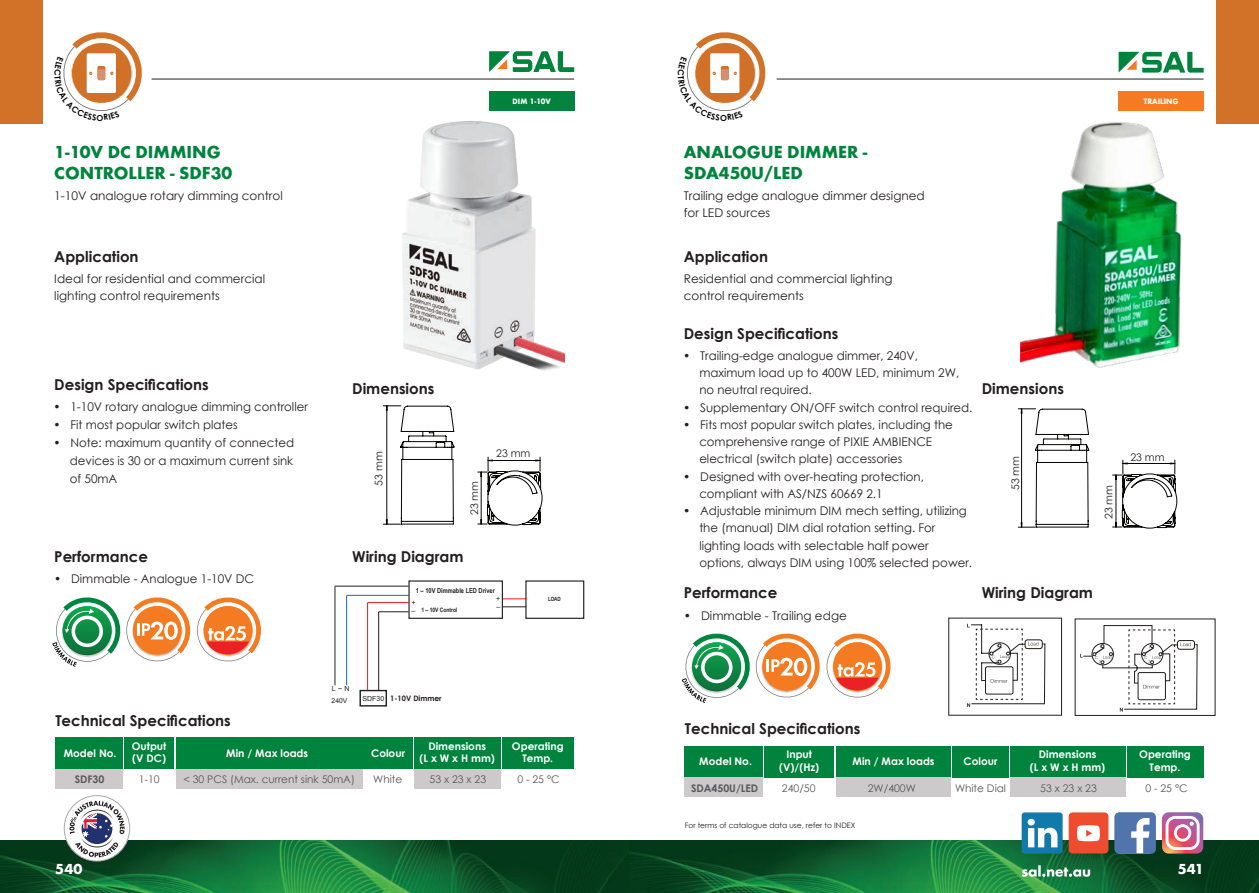
<style>
.page{position:relative;width:1259px;height:893px;background:#fff}
.page>*{position:absolute;margin:0;border:0;box-sizing:border-box;transform-origin:0 0}
.t1{font:18px/21px "Futura T Bold";color:#00843d}
.t2{font:700 15px "Century Gothic";color:#231f20}
.t3{font:15px "Futura T Bold";letter-spacing:.005em;color:#fff}
.t4{font:12px/17.2px "Century Gothic";color:#231f20}
.t5{font:700 10.5px/12.6px "Century Gothic";color:#fff;text-align:center}
.t6{font:10.5px "Century Gothic";color:#57585a}
.t7{font:10.5px "Century Gothic";color:#231f20}
.t8{font:700 10.5px "Century Gothic";color:#57585a}
.t9{font:700 8.25px "Century Gothic";color:#040503}
.t10{font:7.5px "Century Gothic";color:#231f20}
.t11{font:700 7.5px "Century Gothic";color:#231f20}
.t12{font:700 7.2px "Futura";color:#fff;scale:.95 1}
.t13{font:7.05px/7.8px "Arial";color:#231f20}
.t14{font:700 6.9px "Arial Narrow";color:#231f20}
.t15{font:6.75px "Arial";color:#231f20}
.t16{font:700 6.15px "Arial Narrow";color:#231f20}
.t17{font:700 5.85px "Arial Narrow";color:#231f20;scale:.95 1}
.s1{font-size:6.75px}
</style>
<div class="page">
<img style="left:402px;top:121px;width:163px;height:250px">
<div style="left:414px;top:737px;width:87px;height:32px;background:#00843d"></div>
<div style="left:502px;top:737px;width:72px;height:32px;background:#00843d"></div>
<div style="left:55px;top:737px;width:68px;height:32px;background:#00843d"></div>
<div style="left:125px;top:737px;width:49px;height:32px;background:#00843d"></div>
<div style="left:176px;top:737px;width:186px;height:32px;background:#00843d"></div>
<div style="left:364px;top:737px;width:49px;height:32px;background:#00843d"></div>
<div style="left:55px;top:769px;width:68px;height:19px;background:#cccaca"></div>
<div style="left:176px;top:769px;width:186px;height:19px;background:#cccaca"></div>
<div style="left:414px;top:769px;width:87px;height:19px;background:#cccaca"></div>
<div style="left:359px;top:690px;width:28px;height:16px;border:1px solid #231f20"></div>
<hr style="left:335px;top:586px;width:1px;height:99px;background:#231f20">
<hr style="left:367px;top:603px;width:1px;height:87px;background:#ee1d23">
<hr style="left:346px;top:596px;width:1px;height:89px;background:#0072bc">
<hr style="left:378px;top:612px;width:1px;height:78px;background:#231f20">
<hr style="left:378px;top:611px;width:30px;height:1px;background:#231f20">
<hr style="left:367px;top:602px;width:41px;height:1px;background:#ee1d23">
<hr style="left:346px;top:595px;width:62px;height:1px;background:#0072bc">
<hr style="left:335px;top:586px;width:73px;height:1px;background:#231f20">
<svg style="left:408px;top:580px;width:177px;height:39px"></svg>
<svg style="left:383px;top:405px;width:160px;height:121px"></svg>
<svg style="left:52px;top:597px;width:209px;height:70px"></svg>
<img style="left:1020px;top:100px;width:184px;height:268px">
<div style="left:1010px;top:746px;width:115px;height:32px;background:#00843d"></div>
<div style="left:1127px;top:746px;width:76px;height:32px;background:#00843d"></div>
<div style="left:685px;top:746px;width:78px;height:32px;background:#00843d"></div>
<div style="left:764px;top:746px;width:70px;height:32px;background:#00843d"></div>
<div style="left:836px;top:746px;width:114px;height:32px;background:#00843d"></div>
<div style="left:951px;top:746px;width:57px;height:32px;background:#00843d"></div>
<div style="left:685px;top:778px;width:78px;height:19px;background:#cccaca"></div>
<div style="left:836px;top:778px;width:114px;height:19px;background:#cccaca"></div>
<div style="left:1010px;top:778px;width:115px;height:19px;background:#cccaca"></div>
<svg style="left:948px;top:618px;width:114px;height:98px"></svg>
<svg style="left:1074px;top:618px;width:141px;height:98px"></svg>
<svg style="left:1018px;top:408px;width:159px;height:121px"></svg>
<svg style="left:682px;top:633px;width:209px;height:70px"></svg>
<img style="left:0;top:841px;width:1259px;height:52px">
<hr style="left:151px;top:79px;width:423px;height:1px;background:#231f20">
<hr style="left:776px;top:79px;width:427px;height:1px;background:#231f20">
<div style="left:1216px;top:0;width:43px;height:123px;background:#d27128"></div>
<div style="left:0;top:0;width:43px;height:123px;background:#d27128"></div>
<svg style="left:1118px;top:52px;width:85px;height:21px"></svg>
<svg style="left:489px;top:51px;width:85px;height:21px"></svg>
<svg style="left:1162px;top:812px;width:41px;height:42px"></svg>
<svg style="left:1114px;top:812px;width:42px;height:42px"></svg>
<div style="left:1021px;top:812px;width:41px;height:42px;background:#107aaa;border-radius:3px"></div>
<svg style="left:1027px;top:819px;width:30px;height:28px"></svg>
<div style="left:1068px;top:812px;width:40px;height:41px;background:#ef4b2e;border-radius:4px"></div>
<svg style="left:1077px;top:825px;width:23px;height:16px"></svg>
<svg style="left:1021px;top:865px;width:69px;height:12px"></svg>
<svg style="left:64px;top:796px;width:66px;height:65px"></svg>
<div style="left:64px;top:795px;width:66px;height:66px;border:1px solid #a8a9ad;border-radius:50%"></div>
<svg style="left:69px;top:801px;width:56px;height:56px"></svg>
<div style="left:1115px;top:89px;width:88px;height:25px;background:#fff"></div>
<div style="left:489px;top:91px;width:85px;height:20px;background:#00843d"></div>
<div style="left:1118px;top:91px;width:85px;height:20px;background:#f47b21"></div>
<svg style="left:63px;top:32px;width:79px;height:79px"></svg>
<svg style="left:687px;top:32px;width:78px;height:79px"></svg>
<p class="t12" style="left:512px;top:96px;width:42px">DIM 1-10V</p>
<p class="t12" style="left:1143px;top:96px;width:38px">TRAILING</p>
<p class="t9" style="left:97px;top:111px;width:8px">O</p>
<p class="t9" style="left:720px;top:111px;width:8px">O</p>
<h1 class="t1" style="left:54px;top:141px;width:179px">1-10V DC DIMMING<br>CONTROLLER - SDF30</h1>
<p class="t4" style="left:54px;top:187px;width:230px">1-10V analogue rotary dimming control</p>
<p class="t2" style="left:54px;top:245px;width:86px">Application</p>
<p class="t4" style="left:54px;top:270px;width:212px;line-height:16.5px">Ideal for residential and commercial lighting control requirements</p>
<p class="t2" style="left:54px;top:373px;width:156px">Design Specifications</p>
<p class="t4" style="left:54px;top:398px;width:256px">• 1-10V rotary analogue dimming controller</p>
<p class="t4" style="left:54px;top:416px;width:186px">• Fit most popular switch plates</p>
<p class="t4" style="left:70px;top:433px;width:226px;line-height:18px;text-align:justify;text-indent:-16px">• Note: maximum quantity of connected devices is 30 or a maximum current sink of 50mA</p>
<p class="t2" style="left:54px;top:545px;width:95px">Performance</p>
<p class="t4" style="left:54px;top:570px;width:201px">• Dimmable - Analogue 1-10V DC</p>
<p class="t2" style="left:352px;top:377px;width:84px">Dimensions</p>
<p class="t7" style="left:371px;top:486px;width:36px;rotate:-90deg">53 mm</p>
<p class="t7" style="left:467px;top:515px;width:36px;rotate:-90deg">23 mm</p>
<p class="t2" style="left:352px;top:545px;width:113px">Wiring Diagram</p>
<p class="t7" style="left:496px;top:446px;width:36px">23 mm</p>
<p class="t14" style="left:416px;top:585px;width:81px">1 – 10V Dimmable LED Driver</p>
<p class="t16" style="left:421px;top:605px;width:37px">1 – 10V Control</p>
<p class="t13" style="left:496px;top:595px;width:6px">+ –</p>
<p class="t13" style="left:411px;top:599px;width:6px">+ –</p>
<p class="t17" style="left:548px;top:595px;width:15px">LOAD</p>
<p class="t13" style="left:332px;top:684px;width:19px">L <span class="s1">~</span> N</p>
<p class="t15" style="left:331px;top:697px;width:17px">240V</p>
<p class="t13" style="left:362px;top:695px;width:23px">SDF30</p>
<p class="t11" style="left:390px;top:693px;width:53px">1-10V Dimmer</p>
<p class="t2" style="left:55px;top:709px;width:177px">Technical Specifications</p>
<p class="t5" style="left:64px;top:746px;width:54px">Model No.</p>
<p class="t8" style="left:75px;top:771px;width:31px">SDF30</p>
<p class="t5" style="left:419px;top:739px;width:77px">Dimensions<br>(L x W x H mm)</p>
<p class="t5" style="left:512px;top:739px;width:53px">Operating<br>Temp.</p>
<p class="t6" style="left:517px;top:772px;width:44px">0 - 25 °C</p>
<p class="t5" style="left:132px;top:739px;width:36px;text-align:left">Output (V DC)</p>
<p class="t5" style="left:226px;top:746px;width:83px">Min / Max loads</p>
<p class="t5" style="left:371px;top:746px;width:35px">Colour</p>
<p class="t6" style="left:139px;top:772px;width:22px">1-10</p>
<p class="t6" style="left:183px;top:772px;width:173px">&lt; 30 PCS (Max. current sink 50mA)</p>
<p class="t6" style="left:373px;top:772px;width:30px">White</p>
<p class="t6" style="left:429px;top:772px;width:58px">53 x 23 x 23</p>
<h1 class="t1" style="left:684px;top:141px;width:185px">ANALOGUE DIMMER -<br>SDA450U/LED</h1>
<p class="t4" style="left:684px;top:188px;width:242px;line-height:16.5px">Trailing edge analogue dimmer designed for LED sources</p>
<p class="t2" style="left:684px;top:245px;width:86px">Application</p>
<p class="t4" style="left:684px;top:270px;width:210px;line-height:16.5px">Residential and commercial lighting control requirements</p>
<p class="t2" style="left:684px;top:322px;width:156px">Design Specifications</p>
<p class="t4" style="left:699px;top:347px;width:261px;text-indent:-16px">• Trailing-edge analogue dimmer, 240V, maximum load up to 400W LED, minimum 2W, no neutral required.</p>
<p class="t4" style="left:683px;top:398px;width:291px">• Supplementary ON/OFF switch control required.</p>
<p class="t4" style="left:699px;top:416px;width:255px;text-indent:-16px">• Fits most popular switch plates, including the comprehensive range of PIXIE AMBIENCE electrical (switch plate) accessories</p>
<p class="t4" style="left:699px;top:467px;width:226px;text-indent:-16px">• Designed with over-heating protection, compliant with AS/NZS 60669 2.1</p>
<p class="t4" style="left:699px;top:502px;width:274px;text-indent:-16px">• Adjustable minimum DIM mech setting, utilizing the (manual) DIM dial rotation setting. For lighting loads with selectable half power options, always DIM using 100% selected power.</p>
<p class="t2" style="left:684px;top:581px;width:95px">Performance</p>
<p class="t4" style="left:684px;top:606px;width:165px">• Dimmable - Trailing edge</p>
<p class="t2" style="left:981px;top:377px;width:84px">Dimensions</p>
<p class="t7" style="left:1008px;top:490px;width:36px;rotate:-90deg">53 mm</p>
<p class="t2" style="left:981px;top:581px;width:113px">Wiring Diagram</p>
<p class="t7" style="left:1101px;top:519px;width:36px;rotate:-90deg">23 mm</p>
<p class="t7" style="left:1130px;top:450px;width:36px">23 mm</p>
<p class="t2" style="left:685px;top:717px;width:177px">Technical Specifications</p>
<p class="t5" style="left:699px;top:754px;width:54px">Model No.</p>
<p class="t8" style="left:691px;top:780px;width:69px">SDA450U/LED</p>
<p class="t5" style="left:1030px;top:747px;width:77px">Dimensions<br>(L x W x H mm)</p>
<p class="t5" style="left:1139px;top:747px;width:53px">Operating<br>Temp.</p>
<p class="t6" style="left:1145px;top:780px;width:44px">0 - 25 °C</p>
<p class="t5" style="left:779px;top:747px;width:42px">Input (V)/(Hz)</p>
<p class="t5" style="left:852px;top:754px;width:83px">Min / Max loads</p>
<p class="t5" style="left:963px;top:754px;width:35px">Colour</p>
<p class="t6" style="left:782px;top:780px;width:35px">240/50</p>
<p class="t6" style="left:868px;top:780px;width:50px">2W/400W</p>
<p class="t6" style="left:955px;top:780px;width:53px">White Dial</p>
<p class="t6" style="left:1040px;top:780px;width:58px">53 x 23 x 23</p>
<p class="t10" style="left:685px;top:820px;width:172px">For terms of catalogue data use, refer to INDEX</p>
<p class="t3" style="left:55px;top:860px;width:29px">540</p>
<p class="t3" style="left:1177px;top:860px;width:28px">541</p>
</div>
